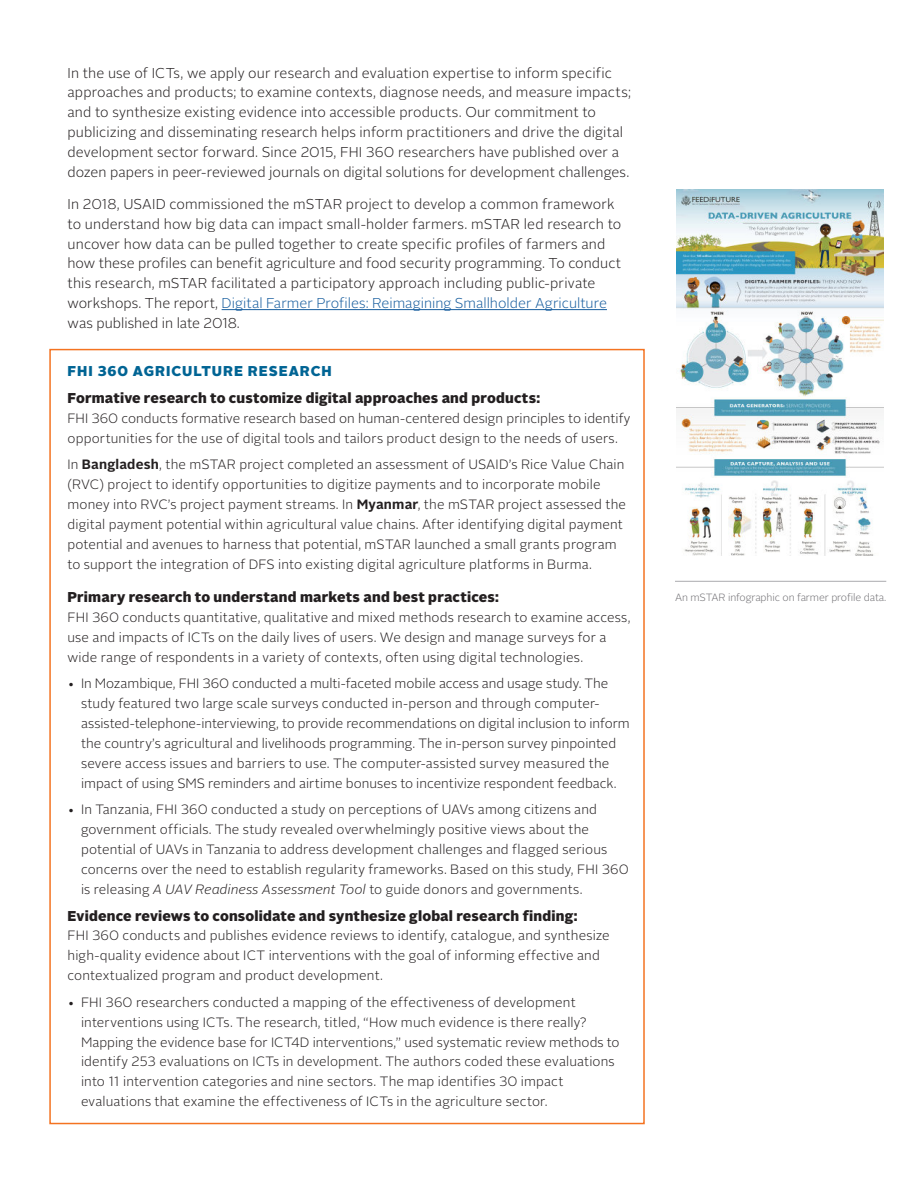
<style>
.page{position:relative;width:918px;height:1188px;background:#fff}
.page>*{position:absolute;margin:0;border:0;box-sizing:border-box;transform-origin:0 0}
.Body{font:300 14.25px/19.8px "Alright Sans";letter-spacing:.005em;color:#231f20}
.Body-2{font:900 14.25px "Alright Sans";letter-spacing:.01em;color:#231f20}
.Subhead_1{font:900 14.25px "Alright Sans";letter-spacing:.065em;color:#006494}
.Body-3{font:300 13.5px/19.8px "Alright Sans";letter-spacing:.01em;color:#231f20}
.Address_Header{font:300 10.5px "Alright Sans";letter-spacing:-.01em;color:#717074}
.s1{color:#175d9e}
.s2{font-weight:700}
.s3{font-style:italic}
</style>
<div class="page">
<hr style="left:222px;top:309px;width:385px;height:1px;background:#175d9e">
<img style="left:676px;top:190px;width:207px;height:366px">
<hr style="left:675px;top:581px;width:211px;height:1px;background:#b4b3b7">
<p class="Body" style="left:68px;top:63px;width:565px">In the use of ICTs, we apply our research and evaluation expertise to inform specific approaches and products; to examine contexts, diagnose needs, and measure impacts; and to synthesize existing evidence into accessible products. Our commitment to publicizing and disseminating research helps inform practitioners and drive the digital development sector forward. Since 2015, FHI 360 researchers have published over a dozen papers in peer-reviewed journals on digital solutions for development challenges.</p>
<p class="Body" style="left:68px;top:194px;width:555px">In 2018, USAID commissioned the mSTAR project to develop a common framework to understand how big data can impact small-holder farmers. mSTAR led research to uncover how data can be pulled together to create specific profiles of farmers and how these profiles can benefit agriculture and food security programming. To conduct this research, mSTAR facilitated a participatory approach including public-private workshops. The report, <span class="s1">Digital Farmer Profiles: Reimagining Smallholder Agriculture </span>was published in late 2018.</p>
<p class="Subhead_1" style="left:68px;top:361px;width:266px">FHI 360 AGRICULTURE RESEARCH</p>
<p class="Body-2" style="left:68px;top:388px;width:474px">Formative research to customize digital approaches and products:</p>
<p class="Body-3" style="left:68px;top:409px;width:565px">FHI 360 conducts formative research based on human-centered design principles to identify opportunities for the use of digital tools and tailors product design to the needs of users.</p>
<p class="Body-3" style="left:68px;top:455px;width:560px">In <span class="s2">Bangladesh</span>, the mSTAR project completed an assessment of USAID’s Rice Value Chain (RVC) project to identify opportunities to digitize payments and to incorporate mobile money into RVC’s project payment streams. In <span class="s2">Myanmar</span>, the mSTAR project assessed the digital payment potential within agricultural value chains. After identifying digital payment potential and avenues to harness that potential, mSTAR launched a small grants program to support the integration of DFS into existing digital agriculture platforms in Burma.</p>
<p class="Body-2" style="left:68px;top:587px;width:433px">Primary research to understand markets and best practices:</p>
<p class="Body-3" style="left:68px;top:608px;width:565px">FHI 360 conducts quantitative, qualitative and mixed methods research to examine access, use and impacts of ICTs on the daily lives of users. We design and manage surveys for a wide range of respondents in a variety of contexts, often using digital technologies.</p>
<p class="Body-3" style="left:81px;top:674px;width:550px;text-indent:-14px">• In Mozambique, FHI 360 conducted a multi-faceted mobile access and usage study. The study featured two large scale surveys conducted in-person and through computer&shy;assisted-telephone-interviewing, to provide recommendations on digital inclusion to inform the country’s agricultural and livelihoods programming. The in-person survey pinpointed severe access issues and barriers to use. The computer-assisted survey measured the impact of using SMS reminders and airtime bonuses to incentivize respondent feedback.</p>
<p class="Body-3" style="left:81px;top:800px;width:549px;text-indent:-14px">• In Tanzania, FHI 360 conducted a study on perceptions of UAVs among citizens and government officials. The study revealed overwhelmingly positive views about the potential of UAVs in Tanzania to address development challenges and flagged serious concerns over the need to establish regularity frameworks. Based on this study, FHI 360 is releasing <span class="s3">A UAV Readiness Assessment Tool</span> to guide donors and governments.</p>
<p class="Body-2" style="left:68px;top:905px;width:511px">Evidence reviews to consolidate and synthesize global research finding:</p>
<p class="Body-3" style="left:68px;top:926px;width:544px">FHI 360 conducts and publishes evidence reviews to identify, catalogue, and synthesize high-quality evidence about ICT interventions with the goal of informing effective and contextualized program and product development.</p>
<p class="Body-3" style="left:81px;top:992px;width:540px;text-indent:-14px">• FHI 360 researchers conducted a mapping of the effectiveness of development interventions using ICTs. The research, titled, “How much evidence is there really?<br>Mapping the evidence base for ICT4D interventions,” used systematic review methods to identify 253 evaluations on ICTs in development. The authors coded these evaluations into 11 intervention categories and nine sectors. The map identifies 30 impact evaluations that examine the effectiveness of ICTs in the agriculture sector.</p>
<p class="Address_Header" style="left:675px;top:590px;width:213px">An mSTAR infographic on farmer profile data.</p>
</div>
